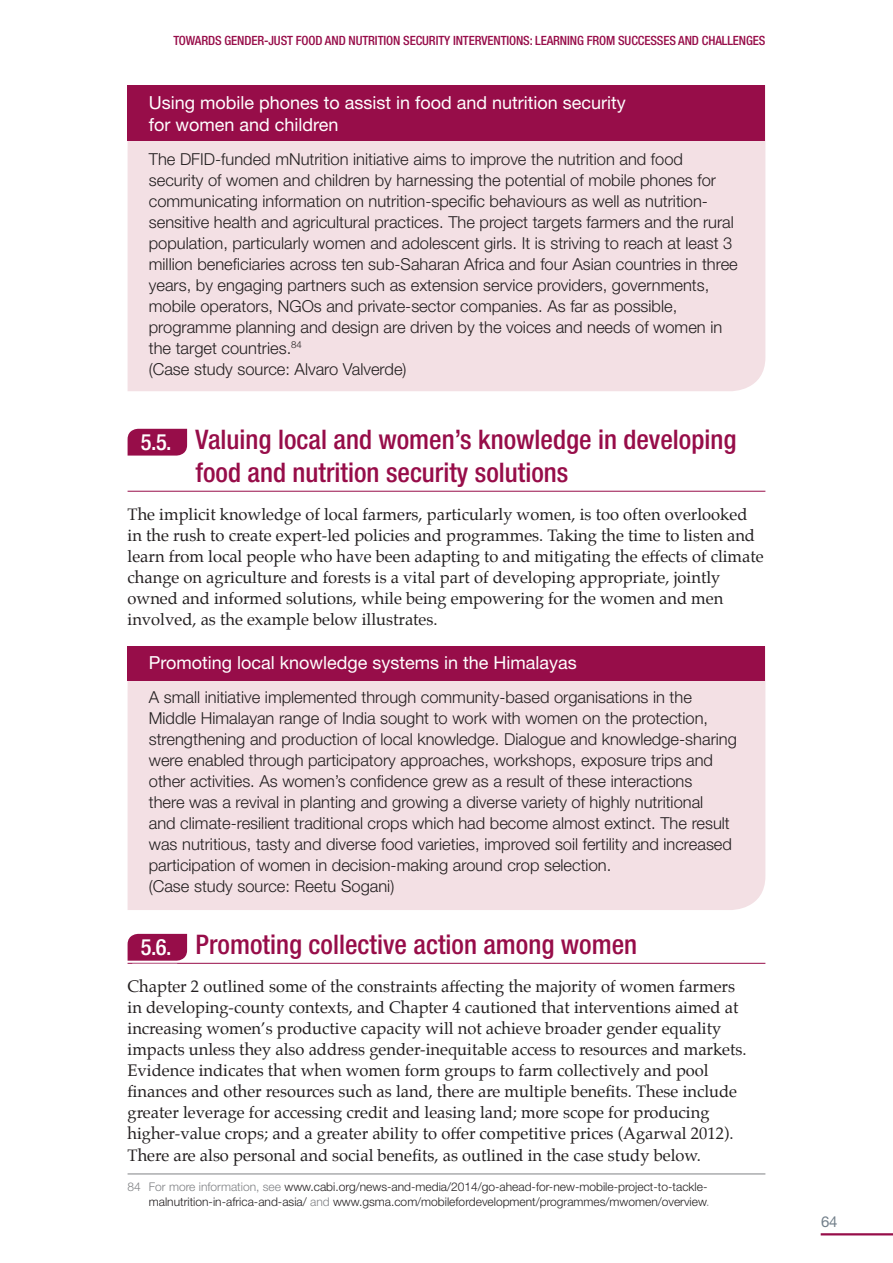
<style>
.page{position:relative;width:893px;height:1263px;background:#fff}
.page>*{position:absolute;margin:0;border:0;box-sizing:border-box;transform-origin:0 0}
.Section_heading{font:500 condensed 27px/33px "Helvetica Neue LT Std";color:#970d49}
.t1{font:500 condensed 22.5px "Helvetica Neue LT Std";color:#fff}
.In_box_title{font:18px/22.5px "Helvetica Neue LT Std";color:#fff}
.In_box_body_copy{font:300 16.5px/21px "Helvetica Neue LT Std";color:#231f20}
._11pt_Palatino_BodyC{font:16.5px/21px "Palatino";color:#231f20}
.t2{font:15px "Helvetica Neue LT Std";color:#727f8a}
.t3{font:500 condensed 12.75px "Helvetica Neue LT Std";letter-spacing:-.01em;color:#970d49}
.Footnote{font:300 12px/14.2px "Helvetica Neue LT Std";color:#231f20;text-align:right}
.s1{color:#808285}
</style>
<div class="page">
<hr style="left:821px;top:1233px;width:72px;height:2px;background:#970d49">
<div style="left:128px;top:140px;width:637px;height:251px;background:#f3e0e4"></div>
<div style="left:128px;top:680px;width:637px;height:230px;background:#f3e0e4"></div>
<div style="left:128px;top:85px;width:637px;height:55px;background:#970d49"></div>
<div style="left:128px;top:646px;width:637px;height:34px;background:#970d49"></div>
<hr style="left:128px;top:491px;width:637px;height:1px;background:#970d49">
<hr style="left:128px;top:963px;width:637px;height:1px;background:#970d49">
<div style="left:128px;top:429px;width:59px;height:27px;background:#970d49"></div>
<div style="left:128px;top:934px;width:59px;height:27px;background:#970d49"></div>
<hr style="left:128px;top:1173px;width:637px;height:1px;background:#808285">
<p class="t3" style="left:174px;top:33px;width:10px">Towards</p>
<p class="t3" style="left:224px;top:33px;width:15px">Gender</p>
<p class="t3" style="left:264px;top:33px;width:12px">-just</p>
<p class="t3" style="left:296px;top:33px;width:14px">Food</p>
<p class="t3" style="left:325px;top:33px;width:38px">And Nutrition</p>
<p class="t3" style="left:403px;top:33px;width:14px">Security</p>
<p class="t3" style="left:453px;top:33px;width:10px">Interventions</p>
<p class="t3" style="left:530px;top:33px;width:18px">: Learning</p>
<p class="t3" style="left:587px;top:33px;width:14px">From</p>
<p class="t3" style="left:618px;top:33px;width:14px">Successes</p>
<p class="t3" style="left:678px;top:33px;width:38px">And Challenges</p>
<p class="In_box_title" style="left:149px;top:91px;width:479px">Using mobile phones to assist in food and nutrition security for women and children</p>
<p class="In_box_body_copy" style="left:149px;top:148px;width:590px">The DFID-funded mNutrition initiative aims to improve the nutrition and food security of women and children by harnessing the potential of mobile phones for communicating information on nutrition-specific behaviours as well as nutrition&shy;sensitive health and agricultural practices. The project targets farmers and the rural population, particularly women and adolescent girls. It is striving to reach at least 3 million beneficiaries across ten sub-Saharan Africa and four Asian countries in three years, by engaging partners such as extension service providers, governments, mobile operators, NGOs and private-sector companies. As far as possible, programme planning and design are driven by the voices and needs of women in the target countries.<sup>84<br></sup>(Case study source: Alvaro Valverde)</p>
<p class="t1" style="left:141px;top:429px;width:32px">5.5.</p>
<p class="Section_heading" style="left:196px;top:423px;width:542px">Valuing local and women’s knowledge in developing food and nutrition security solutions</p>
<p class="_11pt_Palatino_BodyC" style="left:128px;top:504px;width:638px">The implicit knowledge of local farmers, particularly women, is too often overlooked in the rush to create expert-led policies and programmes. Taking the time to listen and learn from local people who have been adapting to and mitigating the effects of climate change on agriculture and forests is a vital part of developing appropriate, jointly owned and informed solutions, while being empowering for the women and men involved, as the example below illustrates.</p>
<p class="In_box_title" style="left:149px;top:651px;width:430px">Promoting local knowledge systems in the Himalayas</p>
<p class="In_box_body_copy" style="left:149px;top:686px;width:590px">A small initiative implemented through community-based organisations in the Middle Himalayan range of India sought to work with women on the protection, strengthening and production of local knowledge. Dialogue and knowledge-sharing were enabled through participatory approaches, workshops, exposure trips and other activities. As women’s confidence grew as a result of these interactions<br>there was a revival in planting and growing a diverse variety of highly nutritional<br>and climate-resilient traditional crops which had become almost extinct. The result was nutritious, tasty and diverse food varieties, improved soil fertility and increased participation of women in decision-making around crop selection.<br>(Case study source: Reetu Sogani)</p>
<p class="t1" style="left:141px;top:934px;width:32px">5.6.</p>
<p class="Section_heading" style="left:196px;top:928px;width:443px">Promoting collective action among women</p>
<p class="_11pt_Palatino_BodyC" style="left:128px;top:976px;width:621px">Chapter 2 outlined some of the constraints affecting the majority of women farmers in developing-county contexts, and Chapter 4 cautioned that interventions aimed at increasing women’s productive capacity will not achieve broader gender equality impacts unless they also address gender-inequitable access to resources and markets.<br>Evidence indicates that when women form groups to farm collectively and pool finances and other resources such as land, there are multiple benefits. These include greater leverage for accessing credit and leasing land; more scope for producing higher-value crops; and a greater ability to offer competitive prices (Agarwal 2012).<br>There are also personal and social benefits, as outlined in the case study below.</p>
<p class="Footnote" style="left:128px;top:1180px;width:584px"><span class="s1">84 For more information, see</span> www.cabi.org/news-and-media/2014/go-ahead-for-new-mobile-project-to-tackle&shy;malnutrition-in-africa-and-asia/ <span class="s1">and</span> www.gsma.com/mobilefordevelopment/programmes/mwomen/overview<span class="s1">.</span></p>
<p class="t2" style="left:821px;top:1212px;width:18px">64</p>
</div>
